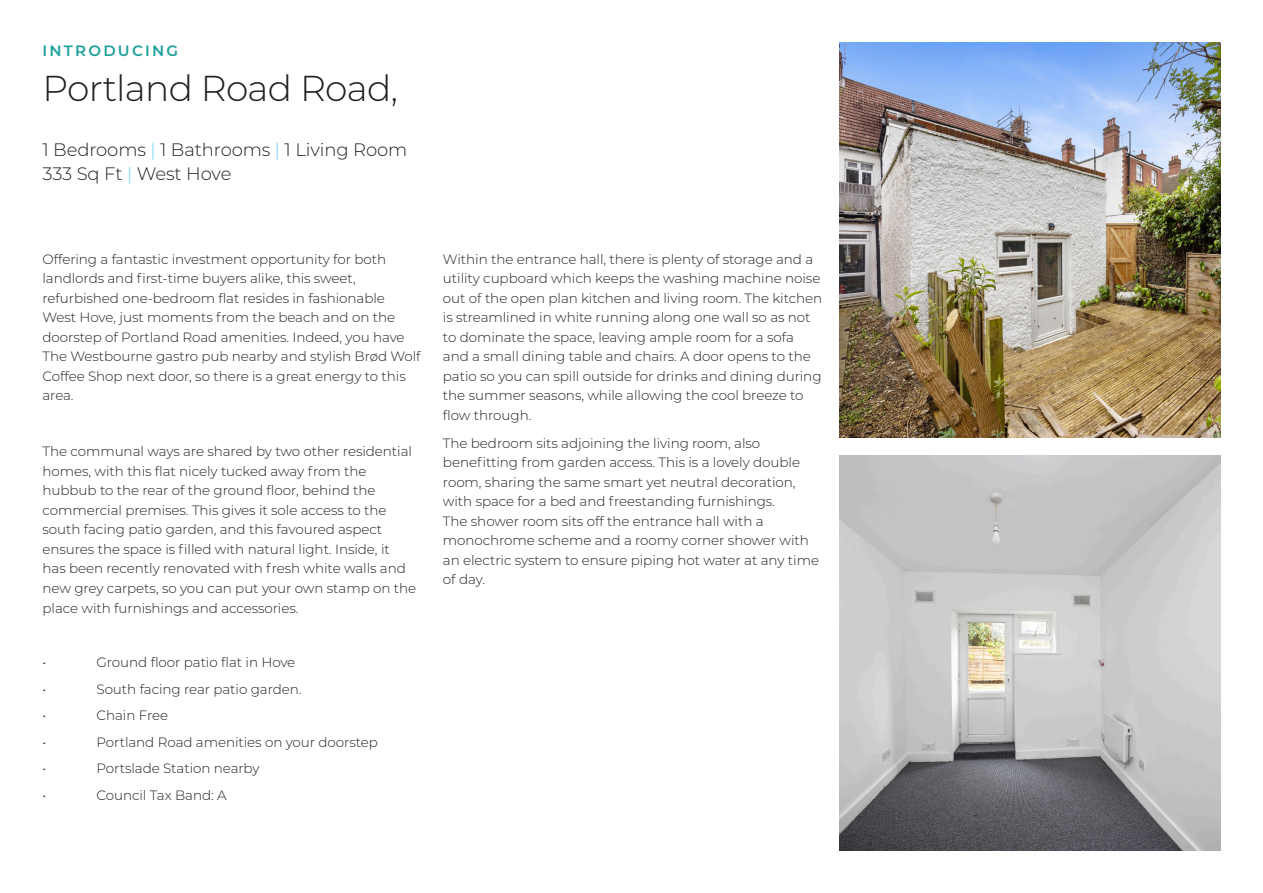
<style>
.page{position:relative;width:1263px;height:893px;background:#fff}
.page>*{position:absolute;margin:0;border:0;box-sizing:border-box;transform-origin:0 0}
.t1{font:300 36px "Montserrat";letter-spacing:-.02em;color:#231f20}
.t2{font:300 18px "Montserrat";letter-spacing:-.005em;color:#231f20}
.t3{font:600 15px "Montserrat";letter-spacing:.15em;color:#1fa199}
.AV_Paragraph_text{font:300 13.5px/19.5px "Montserrat";letter-spacing:-.005em;color:#231f20}
.s1{color:#6bcff6}
</style>
<div class="page">
<img style="left:839px;top:455px;width:381px;height:395px">
<img style="left:839px;top:43px;width:381px;height:395px">
<p class="t3" style="left:43px;top:40px;width:137px">INTRODUCING</p>
<p class="t1" style="left:43px;top:64px;width:357px">Portland Road Road,</p>
<p class="t2" style="left:43px;top:137px;width:366px">1 Bedrooms <span class="s1">|</span> 1 Bathrooms <span class="s1">|</span> 1 Living Room</p>
<p class="t2" style="left:43px;top:161px;width:190px">333 Sq Ft <span class="s1">|</span> West Hove</p>
<p class="AV_Paragraph_text" style="left:43px;top:249px;width:380px">Offering a fantastic investment opportunity for both landlords and first-time buyers alike, this sweet, refurbished one-bedroom flat resides in fashionable West Hove, just moments from the beach and on the doorstep of Portland Road amenities. Indeed, you have The Westbourne gastro pub nearby and stylish Brød Wolf Coffee Shop next door, so there is a great energy to this area.</p>
<p class="AV_Paragraph_text" style="left:43px;top:441px;width:375px">The communal ways are shared by two other residential homes, with this flat nicely tucked away from the hubbub to the rear of the ground floor, behind the commercial premises. This gives it sole access to the south facing patio garden, and this favoured aspect ensures the space is filled with natural light. Inside, it has been recently renovated with fresh white walls and new grey carpets, so you can put your own stamp on the place with furnishings and accessories.</p>
<p class="AV_Paragraph_text" style="left:43px;top:652px;width:5px">•</p>
<p class="AV_Paragraph_text" style="left:97px;top:652px;width:200px">Ground floor patio flat in Hove</p>
<p class="AV_Paragraph_text" style="left:43px;top:678px;width:5px">•</p>
<p class="AV_Paragraph_text" style="left:97px;top:678px;width:206px">South facing rear patio garden.</p>
<p class="AV_Paragraph_text" style="left:43px;top:705px;width:5px">•</p>
<p class="AV_Paragraph_text" style="left:97px;top:705px;width:73px">Chain Free</p>
<p class="AV_Paragraph_text" style="left:43px;top:731px;width:5px">•</p>
<p class="AV_Paragraph_text" style="left:97px;top:731px;width:283px">Portland Road amenities on your doorstep</p>
<p class="AV_Paragraph_text" style="left:43px;top:758px;width:5px">•</p>
<p class="AV_Paragraph_text" style="left:97px;top:758px;width:165px">Portslade Station nearby</p>
<p class="AV_Paragraph_text" style="left:43px;top:785px;width:5px">•</p>
<p class="AV_Paragraph_text" style="left:97px;top:785px;width:132px">Council Tax Band: A</p>
<p class="AV_Paragraph_text" style="left:443px;top:249px;width:381px">Within the entrance hall, there is plenty of storage and a utility cupboard which keeps the washing machine noise out of the open plan kitchen and living room. The kitchen is streamlined in white running along one wall so as not to dominate the space, leaving ample room for a sofa and a small dining table and chairs. A door opens to the patio so you can spill outside for drinks and dining during the summer seasons, while allowing the cool breeze to flow through.</p>
<p class="AV_Paragraph_text" style="left:443px;top:433px;width:378px">The bedroom sits adjoining the living room, also benefitting from garden access. This is a lovely double room, sharing the same smart yet neutral decoration, with space for a bed and freestanding furnishings.<br>The shower room sits off the entrance hall with a monochrome scheme and a roomy corner shower with an electric system to ensure piping hot water at any time of day.</p>
</div>
